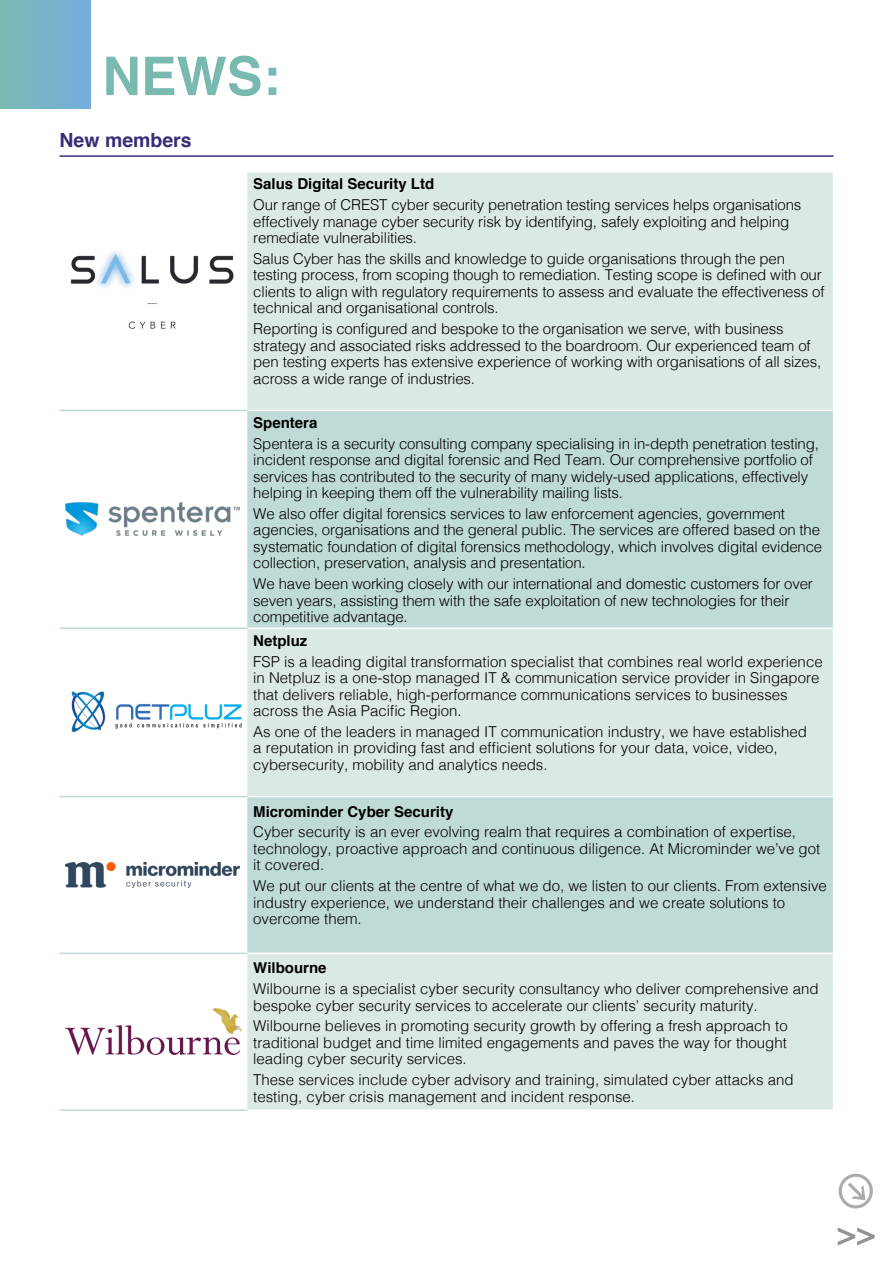
<style>
.page{position:relative;width:893px;height:1263px;background:#fff}
.page>*{position:absolute;margin:0;border:0;box-sizing:border-box;transform-origin:0 0}
.t1{font:700 53.4px "Helvetica";color:#7ab9b0}
.t2{font:700 19.5px "Helvetica";color:#392d7a}
.t3{font:300 15px/16.5px "Helvetica";letter-spacing:-.01em;color:#000}
.t4{font:700 15px "Helvetica";color:#000}
</style>
<div class="page">
<div style="left:247px;top:173px;width:586px;height:936px;background:#dae9e6"></div>
<svg style="left:247px;top:411px;width:586px;height:541px;background:#c7dfdb"></svg>
<hr style="left:247px;top:410px;width:586px;height:1px;background:#fff">
<hr style="left:247px;top:627px;width:586px;height:2px;background:#fff">
<hr style="left:247px;top:796px;width:586px;height:1px;background:#fff">
<hr style="left:247px;top:952px;width:586px;height:2px;background:#fff">
<hr style="left:60px;top:410px;width:187px;height:1px;background:#bfdbd7">
<hr style="left:60px;top:627px;width:187px;height:2px;background:#bfdbd7">
<hr style="left:60px;top:796px;width:187px;height:1px;background:#bfdbd7">
<hr style="left:60px;top:952px;width:187px;height:2px;background:#bfdbd7">
<hr style="left:60px;top:1109px;width:187px;height:2px;background:#bfdbd7">
<img style="left:70px;top:251px;width:164px;height:78px">
<img style="left:66px;top:503px;width:174px;height:33px">
<img style="left:71px;top:691px;width:171px;height:41px">
<img style="left:66px;top:862px;width:174px;height:26px">
<img style="left:66px;top:1009px;width:175px;height:45px">
<hr style="left:60px;top:155px;width:773px;height:2px;background:#392d7a">
<div style="left:839px;top:1174px;width:34px;height:34px;border:3px solid #000;border-radius:50%"></div>
<svg style="left:848px;top:1183px;width:17px;height:17px"></svg>
<svg style="left:838px;top:1227px;width:36px;height:18px"></svg>
<div style="left:0;top:0;width:90px;height:108px;background:linear-gradient(to right,#7bbab1,#77ade0)"></div>
<p class="t1" style="left:102px;top:40px;width:179px">NEWS:</p>
<p class="t2" style="left:60px;top:127px;width:134px">New members</p>
<p class="t4" style="left:253px;top:174px;width:182px">Salus Digital Security Ltd</p>
<p class="t3" style="left:253px;top:195px;width:550px">Our range of CREST cyber security penetration testing services helps organisations effectively manage cyber security risk by identifying, safely exploiting and helping remediate vulnerabilities.</p>
<p class="t3" style="left:253px;top:249px;width:573px">Salus Cyber has the skills and knowledge to guide organisations through the pen testing process, from scoping though to remediation. Testing scope is defined with our clients to align with regulatory requirements to assess and evaluate the effectiveness of technical and organisational controls.</p>
<p class="t3" style="left:253px;top:319px;width:569px">Reporting is configured and bespoke to the organisation we serve, with business strategy and associated risks addressed to the boardroom. Our experienced team of pen testing experts has extensive experience of working with organisations of all sizes, across a wide range of industries.</p>
<p class="t4" style="left:253px;top:412px;width:66px">Spentera</p>
<p class="t3" style="left:253px;top:434px;width:567px">Spentera is a security consulting company specialising in in-depth penetration testing, incident response and digital forensic and Red Team. Our comprehensive portfolio of services has contributed to the security of many widely-used applications, effectively helping in keeping them off the vulnerability mailing lists.</p>
<p class="t3" style="left:253px;top:504px;width:570px">We also offer digital forensics services to law enforcement agencies, government agencies, organisations and the general public. The services are offered based on the systematic foundation of digital forensics methodology, which involves digital evidence collection, preservation, analysis and presentation.</p>
<p class="t3" style="left:253px;top:575px;width:561px">We have been working closely with our international and domestic customers for over seven years, assisting them with the safe exploitation of new technologies for their competitive advantage.</p>
<p class="t4" style="left:253px;top:630px;width:56px">Netpluz</p>
<p class="t3" style="left:253px;top:652px;width:571px">FSP is a leading digital transformation specialist that combines real world experience in Netpluz is a one-stop managed IT &amp; communication service provider in Singapore that delivers reliable, high-performance communications services to businesses across the Asia Pacific Region.</p>
<p class="t3" style="left:253px;top:722px;width:555px">As one of the leaders in managed IT communication industry, we have established a reputation in providing fast and efficient solutions for your data, voice, video, cybersecurity, mobility and analytics needs.</p>
<p class="t4" style="left:253px;top:801px;width:202px">Microminder Cyber Security</p>
<p class="t3" style="left:253px;top:823px;width:568px">Cyber security is an ever evolving realm that requires a combination of expertise, technology, proactive approach and continuous diligence. At Microminder we’ve got it covered.</p>
<p class="t3" style="left:253px;top:876px;width:575px">We put our clients at the centre of what we do, we listen to our clients. From extensive industry experience, we understand their challenges and we create solutions to overcome them.</p>
<p class="t4" style="left:253px;top:958px;width:75px">Wilbourne</p>
<p class="t3" style="left:253px;top:979px;width:567px">Wilbourne is a specialist cyber security consultancy who deliver comprehensive and bespoke cyber security services to accelerate our clients’ security maturity.</p>
<p class="t3" style="left:253px;top:1017px;width:536px;text-align:justify">Wilbourne believes in promoting security growth by offering a fresh approach to traditional budget and time limited engagements and paves the way for thought leading cyber security services.</p>
<p class="t3" style="left:253px;top:1070px;width:542px">These services include cyber advisory and training, simulated cyber attacks and testing, cyber crisis management and incident response.</p>
</div>
